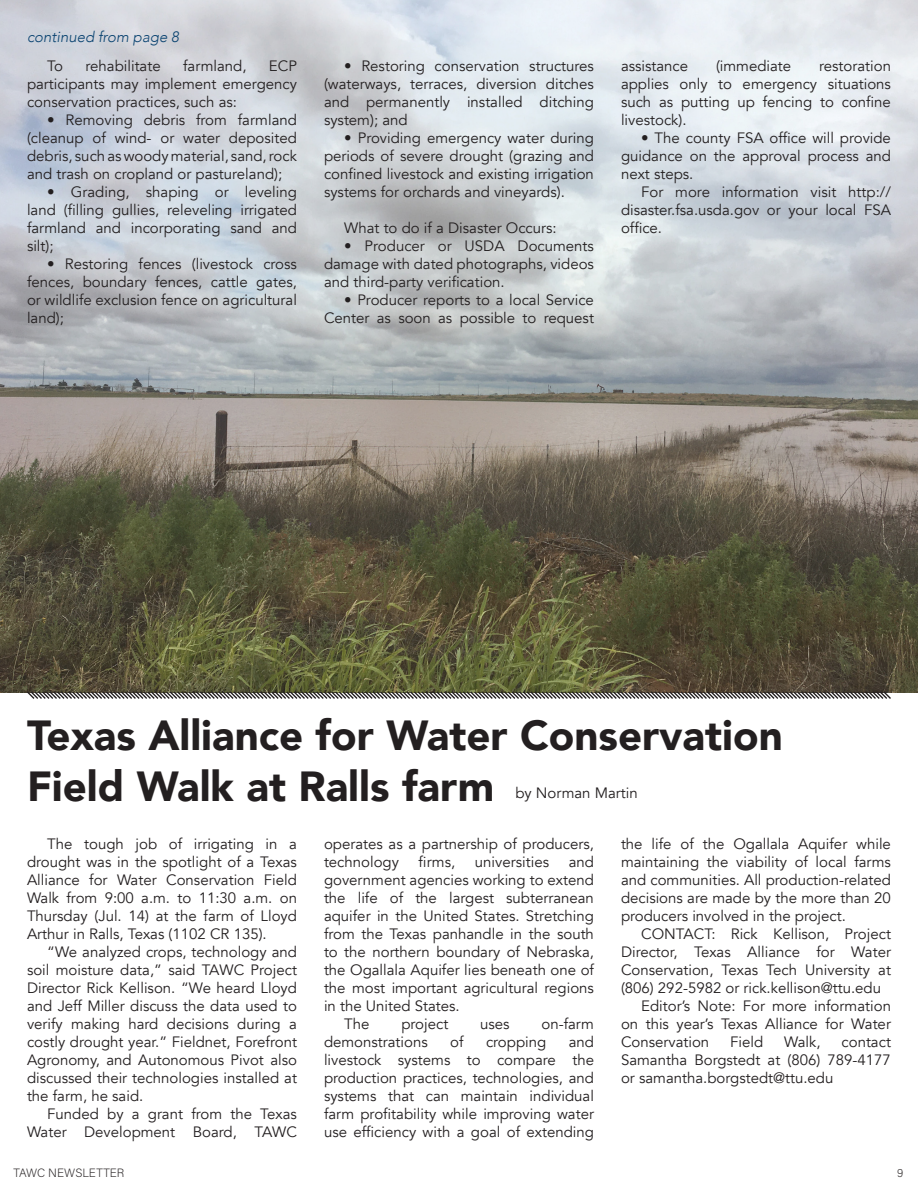
<style>
.page{position:relative;width:918px;height:1188px;background:#fff}
.page>*{position:absolute;margin:0;border:0;box-sizing:border-box;transform-origin:0 0}
.t1{font:900 42px/50.4px "Avenir";color:#231f20}
.t2{font:15px/18px "Avenir";color:#231f20;text-align:justify}
.t3{font:italic 300 15px "Avenir";color:#0b4471}
.t4{font:12px "Acumin Variable Concept";color:#231f20}
</style>
<div class="page">
<img style="left:0;top:0;width:918px;height:692px">
<svg style="left:26px;top:690px;width:866px;height:9px"></svg>
<p class="t3" style="left:27px;top:28px;width:154px">continued from page 8</p>
<p class="t2" style="left:47px;top:57px;width:17px">To</p>
<p class="t2" style="left:86px;top:57px;width:77px">rehabilitate</p>
<p class="t2" style="left:183px;top:57px;width:65px">farmland,</p>
<p class="t2" style="left:27px;top:57px;width:272px;text-indent:242px">ECP participants may implement emergency conservation practices, such as:</p>
<p class="t2" style="left:27px;top:111px;width:272px;text-indent:20px">• Removing debris from farmland (cleanup of wind- or water deposited debris, such as woody material, sand, rock and trash on cropland or pastureland);</p>
<p class="t2" style="left:27px;top:183px;width:272px;text-indent:20px">• Grading, shaping or leveling land (filling gullies, releveling irrigated farmland and incorporating sand and silt);</p>
<p class="t2" style="left:27px;top:255px;width:271px;text-indent:20px">• Restoring fences (livestock cross fences, boundary fences, cattle gates, or wildlife exclusion fence on agricultural land);</p>
<p class="t2" style="left:324px;top:57px;width:272px;text-indent:20px">• Restoring conservation structures (waterways, terraces, diversion ditches and permanently installed ditching system); and</p>
<p class="t2" style="left:324px;top:129px;width:272px;text-indent:20px">• Providing emergency water during periods of severe drought (grazing and confined livestock and existing irrigation systems for orchards and vineyards).</p>
<p class="t2" style="left:344px;top:219px;width:214px">What to do if a Disaster Occurs:</p>
<p class="t2" style="left:324px;top:237px;width:272px;text-indent:20px">• Producer or USDA Documents damage with dated photographs, videos and third-party verification.</p>
<p class="t2" style="left:324px;top:291px;width:272px;text-align:right">• Producer reports to a local Service<br>Center as soon as possible to request</p>
<p class="t2" style="left:621px;top:57px;width:69px">assistance</p>
<p class="t2" style="left:716px;top:57px;width:77px">(immediate</p>
<p class="t2" style="left:621px;top:57px;width:272px;text-indent:198px">restoration applies only to emergency situations such as putting up fencing to confine livestock).</p>
<p class="t2" style="left:621px;top:129px;width:272px;text-indent:20px">• The county FSA office will provide guidance on the approval process and next steps.</p>
<p class="t2" style="left:621px;top:183px;width:272px;text-indent:20px">For more information visit http:// disaster.fsa.usda.gov or your local FSA office.</p>
<p class="t1" style="left:27px;top:710px;width:757px">Texas Alliance for Water Conservation<br>Field Walk at Ralls farm</p>
<p class="t2" style="left:27px;top:835px;width:272px;text-indent:20px">The tough job of irrigating in a drought was in the spotlight of a Texas Alliance for Water Conservation Field Walk from 9:00 a.m. to 11:30 a.m. on Thursday (Jul. 14) at the farm of Lloyd Arthur in Ralls, Texas (1102 CR 135).</p>
<p class="t2" style="left:27px;top:943px;width:272px;text-indent:20px">“We analyzed crops, technology and soil moisture data,” said TAWC Project Director Rick Kellison. “We heard Lloyd and Jeff Miller discuss the data used to verify making hard decisions during a costly drought year.” Fieldnet, Forefront Agronomy, and Autonomous Pivot also discussed their technologies installed at the farm, he said.</p>
<p class="t2" style="left:27px;top:1105px;width:271px;text-align:right">Funded by a grant from the Texas<br>Water Development Board, TAWC</p>
<p class="t2" style="left:515px;top:784px;width:124px">by Norman Martin</p>
<p class="t2" style="left:324px;top:835px;width:272px">operates as a partnership of producers, technology</p>
<p class="t2" style="left:621px;top:835px;width:272px">the life of the Ogallala Aquifer while maintaining the viability of local farms and communities. All production-related decisions are made by the more than 20 producers involved in the project.</p>
<p class="t2" style="left:621px;top:925px;width:272px;text-indent:20px">CONTACT: Rick Kellison, Project Director, Texas Alliance for Water Conservation, Texas Tech University at (806) 292-5982 or rick.kellison@ttu.edu</p>
<p class="t2" style="left:621px;top:997px;width:272px;text-indent:20px">Editor’s Note: For more information on this year’s Texas Alliance for Water Conservation</p>
<p class="t2" style="left:419px;top:853px;width:38px">firms,</p>
<p class="t2" style="left:475px;top:853px;width:76px">universities</p>
<p class="t2" style="left:324px;top:853px;width:272px;text-indent:245px">and government agencies working to extend the life of the largest subterranean aquifer in the United States. Stretching from the Texas panhandle in the south to the northern boundary of Nebraska, the Ogallala Aquifer lies beneath one of the most important agricultural regions in the United States.</p>
<p class="t2" style="left:344px;top:1015px;width:27px">The</p>
<p class="t2" style="left:401px;top:1015px;width:48px">project</p>
<p class="t2" style="left:480px;top:1015px;width:31px">uses</p>
<p class="t2" style="left:541px;top:1015px;width:54px">on-farm</p>
<p class="t2" style="left:324px;top:1033px;width:105px">demonstrations</p>
<p class="t2" style="left:450px;top:1033px;width:15px">of</p>
<p class="t2" style="left:486px;top:1033px;width:62px">cropping</p>
<p class="t2" style="left:324px;top:1033px;width:272px;text-indent:245px">and livestock systems to compare the production practices, technologies, and systems that can maintain individual farm profitability while improving water use efficiency with a goal of extending</p>
<p class="t2" style="left:730px;top:1033px;width:35px">Field</p>
<p class="t2" style="left:784px;top:1033px;width:38px">Walk,</p>
<p class="t2" style="left:621px;top:1033px;width:272px;text-indent:221px">contact Samantha Borgstedt at (806) 789-4177 or samantha.borgstedt@ttu.edu</p>
<p class="t4" style="left:14px;top:1164px;width:112px">TAWC NEWSLETTER</p>
<p class="t4" style="left:897px;top:1164px;width:8px">9</p>
</div>
